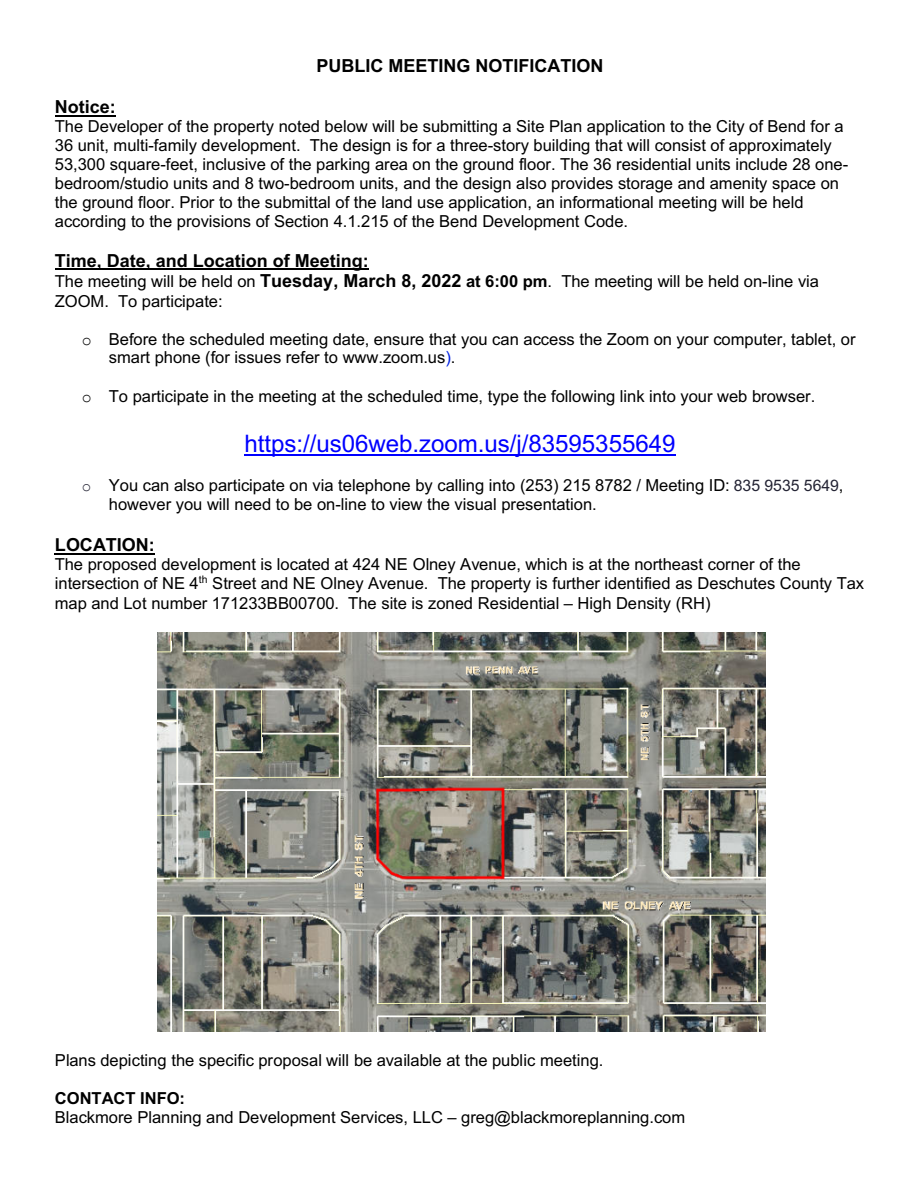
<style>
.page{position:relative;width:918px;height:1188px;background:#fff}
.page>*{position:absolute;margin:0;border:0;box-sizing:border-box;transform-origin:0 0}
.t1{font:24.15px "Arial";letter-spacing:-.005em;color:#00f}
.t2{font:700 18px "Arial";color:#000}
.t3{font:16.5px/19px "Arial";color:#000}
.t4{font:700 16.5px "Arial";letter-spacing:-.005em;color:#000}
.s1{font-weight:700;font-size:18px}
.s2{font-weight:700}
.s3{font-family:"Courier New"}
.s4{color:#0021e5}
.s5{font-family:"Courier New";font-size:15.9px;color:#232333}
.s6{font-size:15.9px;color:#232333}
</style>
<div class="page">
<hr style="left:55px;top:115px;width:61px;height:2px;background:#000">
<hr style="left:55px;top:268px;width:314px;height:2px;background:#000">
<hr style="left:244px;top:454px;width:432px;height:2px;background:#00f">
<hr style="left:55px;top:553px;width:100px;height:2px;background:#000">
<img style="left:157px;top:632px;width:608px;height:400px">
<p class="t2" style="left:316px;top:56px;width:288px">PUBLIC MEETING NOTIFICATION</p>
<p class="t2" style="left:55px;top:97px;width:63px">Notice:</p>
<p class="t3" style="left:55px;top:117px;width:795px">The Developer of the property noted below will be submitting a Site Plan application to the City of Bend for a 36 unit, multi-family development. The design is for a three-story building that will consist of approximately 53,300 square-feet, inclusive of the parking area on the ground floor. The 36 residential units include 28 one&shy;bedroom/studio units and 8 two-bedroom units, and the design also provides storage and amenity space on the ground floor. Prior to the submittal of the land use application, an informational meeting will be held according to the provisions of Section 4.1.215 of the Bend Development Code.</p>
<p class="t2" style="left:55px;top:250px;width:316px">Time, Date, and Location of Meeting:</p>
<p class="t3" style="left:55px;top:272px;width:766px">The meeting will be held on <span class="s1">Tuesday, March 8, 2022</span> <span class="s2">at 6:00 pm</span>. The meeting will be held on-line via<br>ZOOM. To participate:</p>
<p class="t3" style="left:109px;top:330px;width:748px;text-indent:-27px"><span class="s3">o</span> Before the scheduled meeting date, ensure that you can access the Zoom on your computer, tablet, or smart phone (for issues refer to www.zoom.us<span class="s4">)</span>.</p>
<p class="t3" style="left:82px;top:386px;width:735px"><span class="s3">o</span> To participate in the meeting at the scheduled time, type the following link into your web browser.</p>
<h1 class="t1" style="left:244px;top:430px;width:433px">https://us06web.zoom.us/j/83595355649</h1>
<p class="t3" style="left:109px;top:476px;width:736px;text-indent:-27px"><span class="s5">o</span> You can also participate on via telephone by calling into (253) 215 8782 / Meeting ID: <span class="s6">835 9535 5649</span>, however you will need to be on-line to view the visual presentation.</p>
<p class="t2" style="left:55px;top:535px;width:101px">LOCATION:</p>
<p class="t3" style="left:55px;top:555px;width:811px">The proposed development is located at 424 NE Olney Avenue, which is at the northeast corner of the intersection of NE 4<sup>th</sup> Street and NE Olney Avenue. The property is further identified as Deschutes County Tax map and Lot number 171233BB00700. The site is zoned Residential – High Density (RH)</p>
<p class="t3" style="left:55px;top:1051px;width:550px">Plans depicting the specific proposal will be available at the public meeting.</p>
<p class="t4" style="left:55px;top:1089px;width:132px">CONTACT INFO:</p>
<p class="t3" style="left:55px;top:1108px;width:632px">Blackmore Planning and Development Services, LLC – greg@blackmoreplanning.com</p>
</div>
